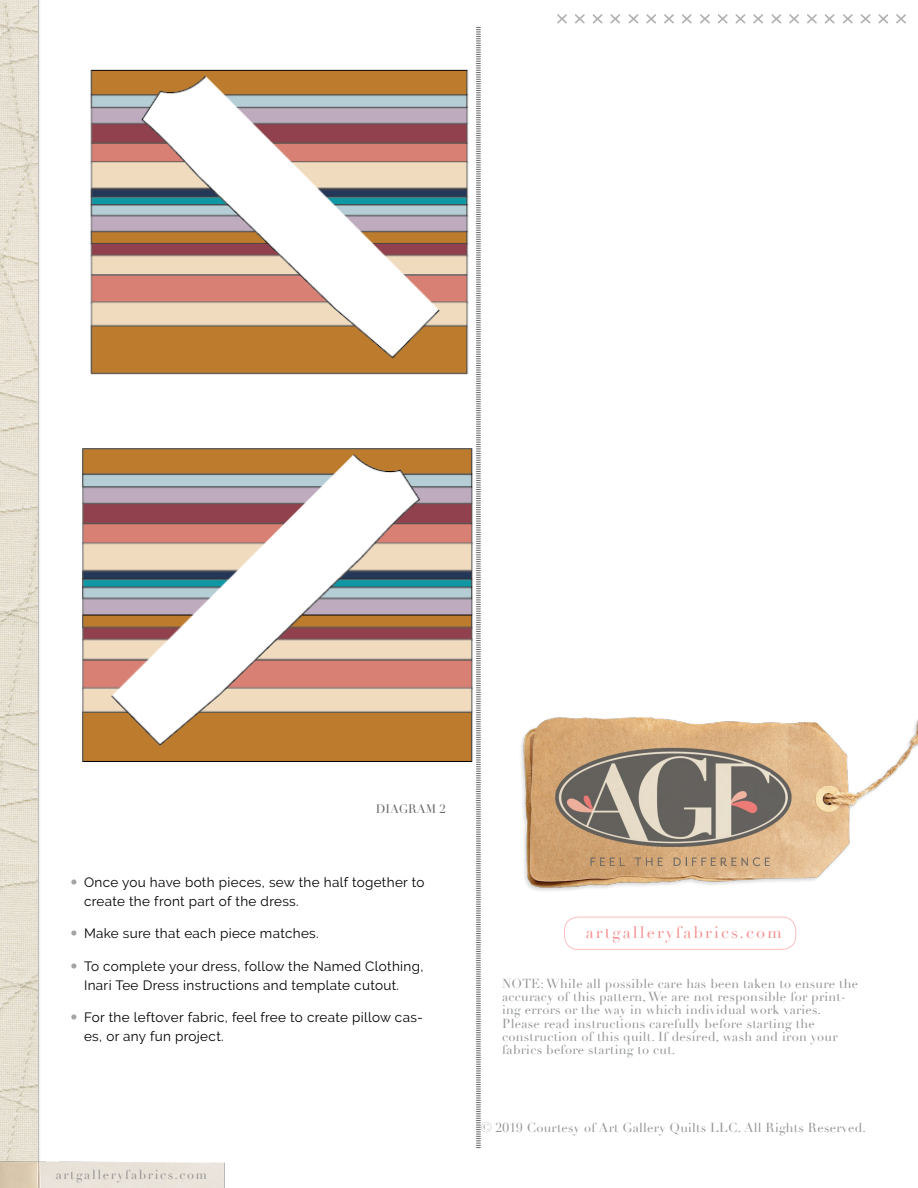
<style>
.page{position:relative;width:918px;height:1188px;background:#fff}
.page>*{position:absolute;margin:0;border:0;box-sizing:border-box;transform-origin:0 0}
.t1{font:16.5px "Didot";letter-spacing:.125em;color:#f59493}
.t2{font:13.5px/18.9px "Raleway";letter-spacing:.025em;color:#000}
.t3{font:12.75px/13.2px "Didot";letter-spacing:.02em;color:#939598}
.t4{font:12.75px "Didot";letter-spacing:.125em;color:#939494}
.t5{font:12px "Didot";color:#636466}
.s1{font-family:"Didot";font-size:14.1px;color:#a2a3a3}
.s2{font-size:13.5px}
</style>
<div class="page">
<img style="left:0;top:0;width:40px;height:1154px">
<svg style="left:476px;top:27px;width:5px;height:1121px"></svg>
<img style="left:0;top:1154px;width:225px;height:34px">
<svg style="left:557px;top:14px;width:349px;height:10px"></svg>
<img style="left:521px;top:717px;width:397px;height:174px">
<div style="left:564px;top:917px;width:232px;height:33px;border:1px solid #f9c0c0;border-radius:13px"></div>
<svg style="left:591px;top:858px;width:34px;height:8px"></svg>
<svg style="left:635px;top:858px;width:17px;height:8px"></svg>
<svg style="left:658px;top:858px;width:5px;height:8px"></svg>
<svg style="left:674px;top:858px;width:62px;height:8px"></svg>
<svg style="left:742px;top:857px;width:28px;height:9px"></svg>
<img style="left:90px;top:69px;width:379px;height:306px">
<img style="left:82px;top:448px;width:391px;height:314px">
<p class="t5" style="left:376px;top:801px;width:72px">DIAGRAM 2</p>
<p class="t2" style="left:84px;top:873px;width:342px;text-indent:-14px"><span class="s1">•</span> Once you have both pieces, sew the half together to create the front part of the dress.</p>
<p class="t2" style="left:71px;top:924px;width:250px"><span class="s1">•</span> Make sure that each piece matches.</p>
<p class="t2" style="left:84px;top:957px;width:341px;text-indent:-14px"><span class="s1">•</span> To complete your dress, follow the N amed Clothing,<br>I nari Tee Dress instructions and template cutout.</p>
<p class="t2" style="left:84px;top:1008px;width:340px;text-indent:-14px"><span class="s1">•</span> For the leftover fabric, feel free to create pillow cas&shy;es, or any fun project.</p>
<p class="t4" style="left:56px;top:1167px;width:153px">artgalleryfabrics.com</p>
<p class="t1" style="left:586px;top:923px;width:197px">artgalleryfabrics.com</p>
<p class="t3" style="left:502px;top:977px;width:358px">NOTE: While all possible care has been taken to ensure the accuracy of this pattern, We are not responsible for print&shy;ing errors or the way in which individual work varies.<br>Please read instructions carefully before starting the construction of this quilt. If desired, wash and iron your fabrics before starting to cut.</p>
<p class="t3" style="left:481px;top:1122px;width:387px"><span class="s2">©</span> 2019 Courtesy of Art Gallery Quilts LLC. All Rights Reserved.</p>
</div>
